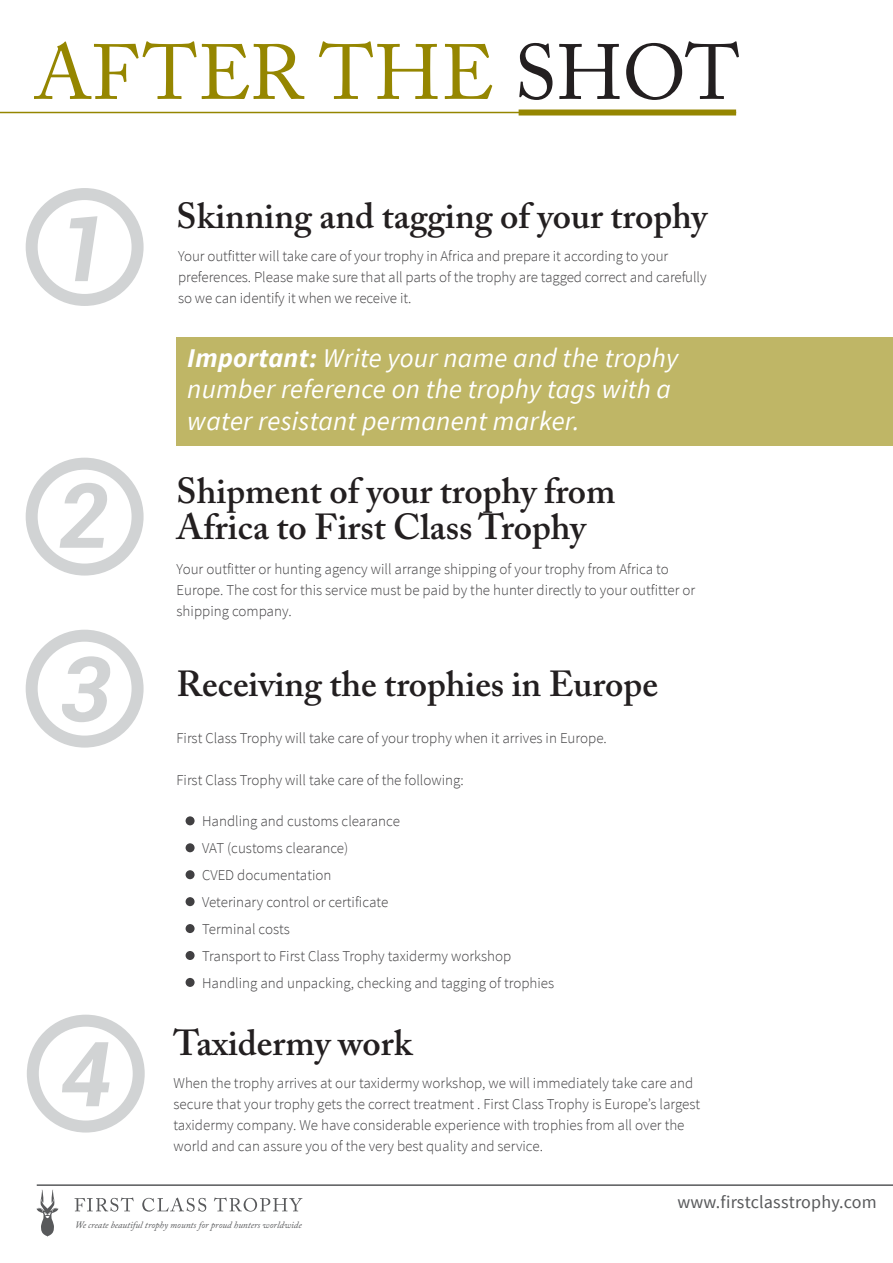
<style>
.page{position:relative;width:893px;height:1263px;background:#fff}
.page>*{position:absolute;margin:0;border:0;box-sizing:border-box;transform-origin:0 0}
.t1{font:italic 700 90px/173.6px "Roboto";color:#d1d3d4}
.t2{font:77.25px "Adobe Caslon Pro";color:#958600}
.t3{font:600 36px/36px "Adobe Caslon Pro";color:#231f20}
.t4{font:italic 27px/31.5px "Source Sans Pro";letter-spacing:.01em;color:#fff}
.t5{font:18px "Source Sans Pro";letter-spacing:.01em;color:#58595b}
.t6{font:300 15px/21px "Source Sans Pro";color:#414042}
.t7{font:italic 9.6px "Adobe Caslon Pro";color:#58595b}
.s1{color:#231f20}
.s2{font-weight:700}
</style>
<div class="page">
<svg style="left:37px;top:1189px;width:21px;height:48px"></svg>
<svg style="left:75px;top:1197px;width:59px;height:14px"></svg>
<svg style="left:142px;top:1197px;width:64px;height:14px"></svg>
<svg style="left:214px;top:1197px;width:88px;height:14px"></svg>
<hr style="left:37px;top:1184px;width:856px;height:2px;background:#58595b">
<div style="left:177px;top:337px;width:716px;height:109px;background:#bfb666"></div>
<div style="left:519px;top:110px;width:217px;height:6px;background:#958600"></div>
<hr style="left:0;top:112px;width:736px;height:1px;background:#958600">
<svg style="left:26px;top:188px;width:118px;height:118px"></svg>
<svg style="left:26px;top:458px;width:118px;height:117px"></svg>
<svg style="left:26px;top:630px;width:118px;height:118px"></svg>
<div style="left:186px;top:816px;width:9px;height:9px;background:#414042;border-radius:50%"></div>
<div style="left:186px;top:843px;width:9px;height:9px;background:#414042;border-radius:50%"></div>
<div style="left:186px;top:870px;width:9px;height:9px;background:#414042;border-radius:50%"></div>
<div style="left:186px;top:897px;width:9px;height:9px;background:#414042;border-radius:50%"></div>
<div style="left:186px;top:924px;width:9px;height:9px;background:#414042;border-radius:50%"></div>
<div style="left:186px;top:951px;width:9px;height:9px;background:#414042;border-radius:50%"></div>
<div style="left:186px;top:978px;width:9px;height:9px;background:#414042;border-radius:50%"></div>
<svg style="left:27px;top:1015px;width:118px;height:117px"></svg>
<h2 class="t2" style="left:34px;top:27px;width:707px">AFTER THE <span class="s1">SHOT</span></h2>
<h1 class="t1" style="left:56px;top:159px;width:53px">1</h1>
<h1 class="t1" style="left:58px;top:425px;width:55px">2<br>3</h1>
<h1 class="t1" style="left:60px;top:984px;width:53px">4</h1>
<h3 class="t3" style="left:177px;top:198px;width:532px">Skinning and tagging of your trophy</h3>
<p class="t6" style="left:178px;top:246px;width:530px">Your outfitter will take care of your trophy in Africa and prepare it according to your preferences. Please make sure that all parts of the trophy are tagged correct and carefully so we can identify it when we receive it.</p>
<h3 class="t4" style="left:187px;top:342px;width:492px"><span class="s2">Important:</span> Write your name and the trophy number reference on the trophy tags with a water resistant permanent marker.</h3>
<h3 class="t3" style="left:177px;top:472px;width:441px">Shipment of your trophy from<br>Africa to First Class Trophy</h3>
<p class="t6" style="left:177px;top:558px;width:520px">Your outfitter or hunting agency will arrange shipping of your trophy from Africa to<br>Europe. The cost for this service must be paid by the hunter directly to your outfitter or shipping company.</p>
<h3 class="t3" style="left:177px;top:666px;width:483px">Receiving the trophies in Europe</h3>
<p class="t6" style="left:177px;top:728px;width:432px">First Class Trophy will take care of your trophy when it arrives in Europe.</p>
<p class="t6" style="left:177px;top:770px;width:289px">First Class Trophy will take care of the following:</p>
<p class="t6" style="left:202px;top:807px;width:354px;line-height:27px">Handling and customs clearance<br>VAT (customs clearance)<br>CVED documentation<br>Veterinary control or certificate<br>Terminal costs<br>Transport to First Class Trophy taxidermy workshop Handling and unpacking, checking and tagging of trophies</p>
<h3 class="t3" style="left:174px;top:1024px;width:240px">Taxidermy work</h3>
<p class="t6" style="left:174px;top:1072px;width:528px">When the trophy arrives at our taxidermy workshop, we will immediately take care and secure that your trophy gets the correct treatment . First Class Trophy is Europe’s largest taxidermy company. We have considerable experience with trophies from all over the world and can assure you of the very best quality and service.</p>
<p class="t5" style="left:677px;top:1190px;width:201px">www.firstclasstrophy.com</p>
<p class="t7" style="left:75px;top:1219px;width:228px">We create beautiful trophy mounts for proud hunters worldwide</p>
</div>
